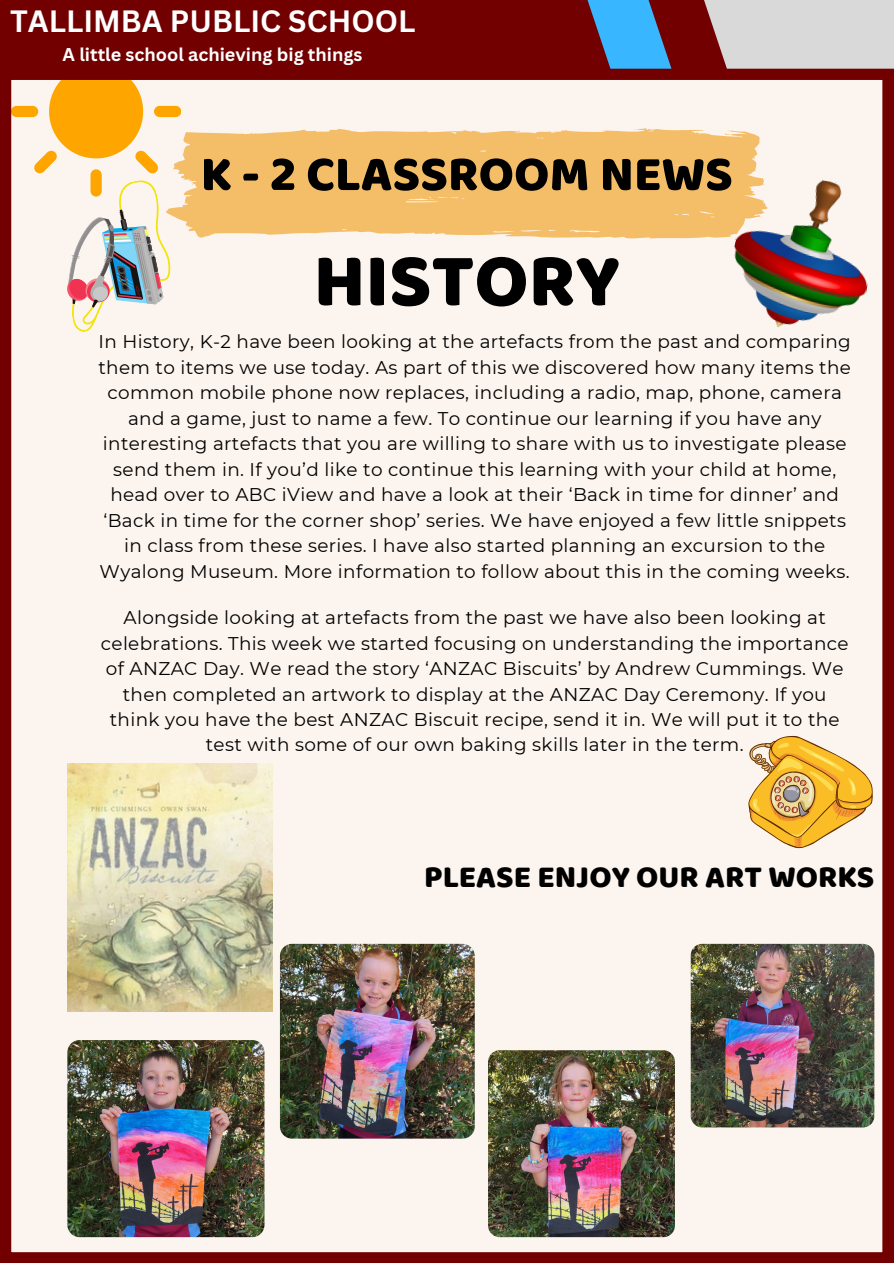
<style>
.page{position:relative;width:894px;height:1264px;background:#fff}
.page>*{position:absolute;margin:0;border:0;box-sizing:border-box;transform-origin:0 0}
.t1{font:77.1px "Baloo";color:#000}
.t2{font:50.4px "Baloo";color:#000}
.t3{font:31.65px "Baloo";color:#000}
.t4{font:700 30px "Canva Sans";color:#fff}
.t5{font:18.3px/25.5px "Montserrat";letter-spacing:.02em;color:#000;text-align:center}
.t6{font:700 18px "Canva Sans";color:#fff}
</style>
<div class="page">
<div style="left:0;top:69px;width:893px;height:1193px;background:#fcf4ee"></div>
<svg style="left:182px;top:128px;width:585px;height:111px;background:#f4c275"></svg>
<img style="left:67px;top:1040px;width:197px;height:197px;border-radius:12px">
<img style="left:280px;top:943px;width:194px;height:195px;border-radius:12px">
<img style="left:488px;top:1050px;width:186px;height:187px;border-radius:12px">
<img style="left:690px;top:943px;width:184px;height:184px;border-radius:11px">
<svg style="left:747px;top:735px;width:125px;height:113px;background:#eac271"></svg>
<svg style="left:11px;top:69px;width:171px;height:265px;background:#e9d0af"></svg>
<img style="left:722px;top:168px;width:160px;height:172px">
<img style="left:67px;top:763px;width:205px;height:248px">
<div style="left:0;top:0;width:893px;height:69px;background:#720000"></div>
<svg style="left:587px;top:0;width:84px;height:69px"></svg>
<svg style="left:704px;top:0;width:189px;height:69px;background:#d1c9c9"></svg>
<h3 class="t4" style="left:10px;top:0;width:407px">TALLIMBA PUBLIC SCHOOL</h3>
<h3 class="t6" style="left:63px;top:42px;width:301px">A little school achieving big things</h3>
<p class="t2" style="left:201px;top:143px;width:533px">K - 2 CLASSROOM NEWS</p>
<p class="t1" style="left:313px;top:233px;width:307px">HISTORY</p>
<p class="t5" style="left:98px;top:329px;width:754px">In History, K-2 have been looking at the artefacts from the past and comparing them to items we use today. As part of this we discovered how many items the common mobile phone now replaces, including a radio, map, phone, camera and a game, just to name a few. To continue our learning if you have any interesting artefacts that you are willing to share with us to investigate please send them in. If you’d like to continue this learning with your child at home, head over to ABC iView and have a look at their ‘Back in time for dinner’ and ‘Back in time for the corner shop’ series. We have enjoyed a few little snippets in class from these series. I have also started planning an excursion to the Wyalong Museum. More information to follow about this in the coming weeks.</p>
<p class="t5" style="left:101px;top:605px;width:749px">Alongside looking at artefacts from the past we have also been looking at celebrations. This week we started focusing on understanding the importance of ANZAC Day. We read the story ‘ANZAC Biscuits’ by Andrew Cummings. We then completed an artwork to display at the ANZAC Day Ceremony. If you think you have the best ANZAC Biscuit recipe, send it in. We will put it to the test with some of our own baking skills later in the term.</p>
<p class="t3" style="left:424px;top:857px;width:451px">PLEASE ENJOY OUR ART WORKS</p>
</div>
